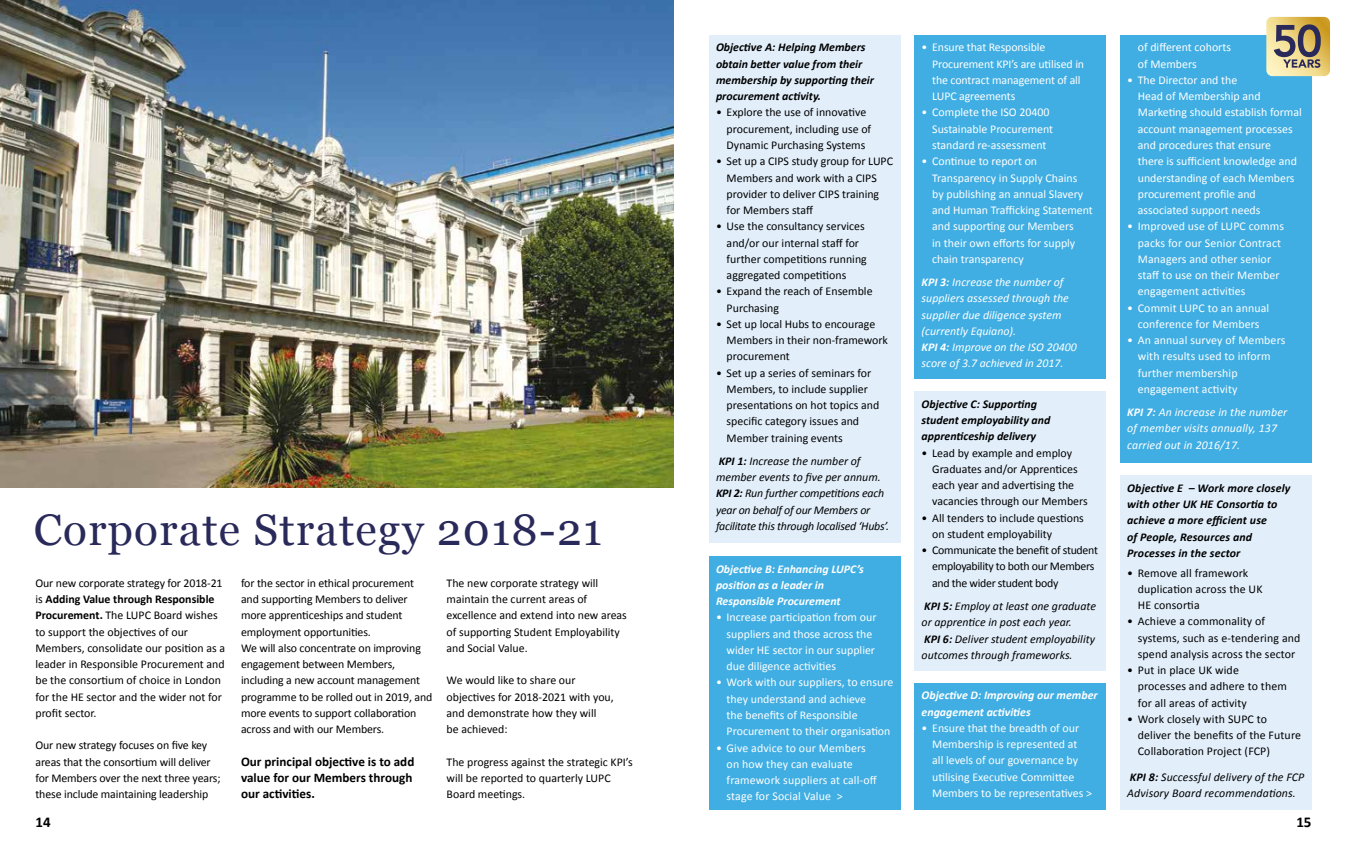
<style>
.page{position:relative;width:1347px;height:851px;background:#fff}
.page>*{position:absolute;margin:0;border:0;box-sizing:border-box;transform-origin:0 0}
.t1{font:44.12px "Georgia";letter-spacing:.03em;color:#29295a}
.t2{font:700 15px "Calibri";color:#000}
.t3{font:700 13.12px/16.2px "Calibri";color:#000}
.t4{font:11.88px/16.2px "Calibri";color:#000}
.t5{font:11.88px/16.2px "Calibri";color:#fff}
.t6{font:italic 700 11.88px/16.2px "Calibri";color:#000}
.t7{font:italic 11.88px/16.2px "Calibri";color:#fff}
.t8{font:italic 11.88px/16.2px "Calibri";color:#000}
.t9{font:italic 11.88px/16.2px "Calibri";letter-spacing:-.02em;color:#000}
.t10{font:italic 700 11.88px/16.2px "Calibri";color:#fff}
.t11{font:11.88px/16.2px "Calibri";letter-spacing:-.025em;color:#000}
.s1{font-weight:700}
</style>
<div class="page">
<div style="left:709px;top:35px;width:191px;height:508px;background:#e2effb"></div>
<div style="left:709px;top:556px;width:191px;height:253px;background:#40aee3"></div>
<div style="left:914px;top:35px;width:192px;height:344px;background:#40aee3"></div>
<div style="left:914px;top:392px;width:192px;height:279px;background:#e2effb"></div>
<div style="left:914px;top:683px;width:192px;height:126px;background:#40aee3"></div>
<div style="left:1120px;top:35px;width:191px;height:427px;background:#40aee3"></div>
<div style="left:1120px;top:475px;width:191px;height:334px;background:#e2effb"></div>
<img style="left:0;top:0;width:673px;height:487px">
<svg style="left:1266px;top:17px;width:64px;height:59px;background:#bba776"></svg>
<h1 class="t1" style="left:34px;top:497px;width:570px">Corporate Strategy 2018-21</h1>
<p class="t4" style="left:35px;top:574px;width:191px">Our new corporate strategy for 2018-21 is <span class="s1">Adding Value through Responsible Procurement.</span> The LUPC Board wishes to support the objectives of our Members, consolidate our position as a leader in Responsible Procurement and be the consortium of choice in London for the HE sector and the wider not for profit sector.</p>
<p class="t4" style="left:35px;top:737px;width:187px">Our new strategy focuses on five key areas that the consortium will deliver for Members over the next three years; these include maintaining leadership</p>
<p class="t4" style="left:446px;top:574px;width:182px">The new corporate strategy will maintain the current areas of excellence and extend into new areas of supporting Student Employability and Social Value.</p>
<p class="t4" style="left:446px;top:672px;width:169px">We would like to share our objectives for 2018-2021 with you, and demonstrate how they will<br>be achieved:</p>
<p class="t4" style="left:446px;top:753px;width:188px">The progress against the strategic KPI’s will be reported to quarterly LUPC<br>Board meetings.</p>
<p class="t4" style="left:241px;top:574px;width:193px">for the sector in ethical procurement and supporting Members to deliver more apprenticeships and student employment opportunities.<br>We will also concentrate on improving engagement between Members, including a new account management programme to be rolled out in 2019, and more events to support collaboration across and with our Members.</p>
<p class="t3" style="left:241px;top:753px;width:175px">Our principal objective is to add value for our Members through our activities.</p>
<p class="t6" style="left:716px;top:39px;width:159px">Objective A: Helping Members obtain better value from their membership by supporting their procurement activity.</p>
<p class="t4" style="left:726px;top:104px;width:146px;text-indent:-11px">• Explore the use of innovative procurement, including use of<br>Dynamic Purchasing Systems</p>
<p class="t4" style="left:726px;top:153px;width:168px;text-indent:-11px">• Set up a CIPS study group for LUPC<br>Members and work with a CIPS provider to deliver CIPS training for Members staff</p>
<p class="t4" style="left:726px;top:218px;width:142px;text-indent:-11px">• Use the consultancy services and/or our internal staff for further competitions running aggregated competitions</p>
<p class="t4" style="left:726px;top:283px;width:147px;text-indent:-11px">• Expand the reach of Ensemble<br>Purchasing</p>
<p class="t4" style="left:726px;top:316px;width:163px;text-indent:-11px">• Set up local Hubs to encourage<br>Members in their non-framework procurement</p>
<p class="t4" style="left:726px;top:364px;width:154px;text-indent:-11px">• Set up a series of seminars for<br>Members, to include supplier presentations on hot topics and specific category issues and<br>Member training events</p>
<p class="t9" style="left:716px;top:452px;width:174px"><span class="s1">KPI 1:</span> Increase the number of member events to five per annum.<br><span class="s1">KPI 2:</span> Run further competitions each year on behalf of our Members or facilitate this through localised ‘Hubs’.</p>
<p class="t10" style="left:716px;top:560px;width:149px">Objective B: Enhancing LUPC’s position as a leader in<br>Responsible Procurement</p>
<p class="t5" style="left:726px;top:609px;width:151px;text-indent:-11px">• Increase participation from our suppliers and those across the wider HE sector in our supplier due diligence activities</p>
<p class="t5" style="left:726px;top:674px;width:168px;text-indent:-11px">• Work with our suppliers, to ensure they understand and achieve<br>the benefits of Responsible<br>Procurement to their organisation</p>
<p class="t5" style="left:726px;top:739px;width:152px;text-indent:-11px">• Give advice to our Members on how they can evaluate framework suppliers at call-off stage for Social Value &gt;</p>
<p class="t5" style="left:932px;top:39px;width:153px;text-indent:-11px">• Ensure that Responsible<br>Procurement KPI’s are utilised in the contract management of all<br>LUPC agreements</p>
<p class="t5" style="left:932px;top:104px;width:122px;text-indent:-11px">• Complete the ISO 20400<br>Sustainable Procurement standard re-assessment</p>
<p class="t5" style="left:932px;top:153px;width:162px;text-indent:-11px">• Continue to report on<br>Transparency in Supply Chains<br>by publishing an annual Slavery and Human Trafficking Statement and supporting our Members<br>in their own efforts for supply chain transparency</p>
<p class="t7" style="left:921px;top:273px;width:157px"><span class="s1">KPI 3:</span> Increase the number of suppliers assessed through the supplier due diligence system (currently Equiano).<br><span class="s1">KPI 4:</span> Improve on the ISO 20400 score of 3.7 achieved in 2017.</p>
<p class="t6" style="left:921px;top:396px;width:130px">Objective C: Supporting student employability and apprenticeship delivery</p>
<p class="t4" style="left:932px;top:444px;width:157px;text-indent:-11px">• Lead by example and employ<br>Graduates and/or Apprentices each year and advertising the vacancies through our Members</p>
<p class="t4" style="left:932px;top:509px;width:153px;text-indent:-11px">• All tenders to include questions on student employability</p>
<p class="t11" style="left:932px;top:542px;width:167px;text-indent:-11px">• Communicate the benefit of student employability to both our Members and the wider student body</p>
<p class="t8" style="left:921px;top:597px;width:176px"><span class="s1">KPI 5:</span> Employ at least one graduate or apprentice in post each year.<br><span class="s1">KPI 6:</span> Deliver student employability outcomes through frameworks.</p>
<p class="t10" style="left:921px;top:687px;width:178px">Objective D: Improving our member engagement activities</p>
<p class="t5" style="left:932px;top:719px;width:161px;text-indent:-11px">• Ensure that the breadth of our<br>Membership is represented at<br>all levels of our governance by utilising Executive Committee<br>Members to be representatives &gt;</p>
<p class="t5" style="left:1137px;top:39px;width:95px">of different cohorts of Members</p>
<p class="t5" style="left:1137px;top:72px;width:165px;text-indent:-11px">• The Director and the<br>Head of Membership and<br>Marketing should establish formal account management processes and procedures that ensure<br>there is sufficient knowledge and understanding of each Members procurement profile and associated support needs</p>
<p class="t5" style="left:1137px;top:218px;width:148px;text-indent:-11px">• Improved use of LUPC comms packs for our Senior Contract<br>Managers and other senior staff to use on their Member engagement activities</p>
<p class="t5" style="left:1127px;top:299px;width:144px;text-align:center">• Commit LUPC to an annual conference for Members</p>
<p class="t5" style="left:1137px;top:332px;width:149px;text-indent:-11px">• An annual survey of Members with results used to inform further membership engagement activity</p>
<p class="t7" style="left:1127px;top:403px;width:161px"><span class="s1">KPI 7:</span> An increase in the number of member visits annually, 137 carried out in 2016/17.</p>
<p class="t6" style="left:1127px;top:479px;width:165px">Objective E – Work more closely with other UK HE Consortia to achieve a more efficient use<br>of People, Resources and<br>Processes in the sector</p>
<p class="t4" style="left:1137px;top:564px;width:126px;text-indent:-11px">• Remove all framework duplication across the UK<br>HE consortia</p>
<p class="t4" style="left:1137px;top:613px;width:164px;text-indent:-11px">• Achieve a commonality of systems, such as e-tendering and spend analysis across the sector</p>
<p class="t4" style="left:1137px;top:662px;width:151px;text-indent:-11px">• Put in place UK wide processes and adhere to them for all areas of activity</p>
<p class="t4" style="left:1137px;top:710px;width:165px;text-indent:-11px">• Work closely with SUPC to deliver the benefits of the Future<br>Collaboration Project (FCP)</p>
<p class="t8" style="left:1127px;top:767px;width:179px"><span class="s1">KPI 8:</span> Successful delivery of the FCP<br>Advisory Board recommendations.</p>
<p class="t2" style="left:35px;top:812px;width:17px">14</p>
<p class="t2" style="left:1296px;top:812px;width:17px">15</p>
</div>
